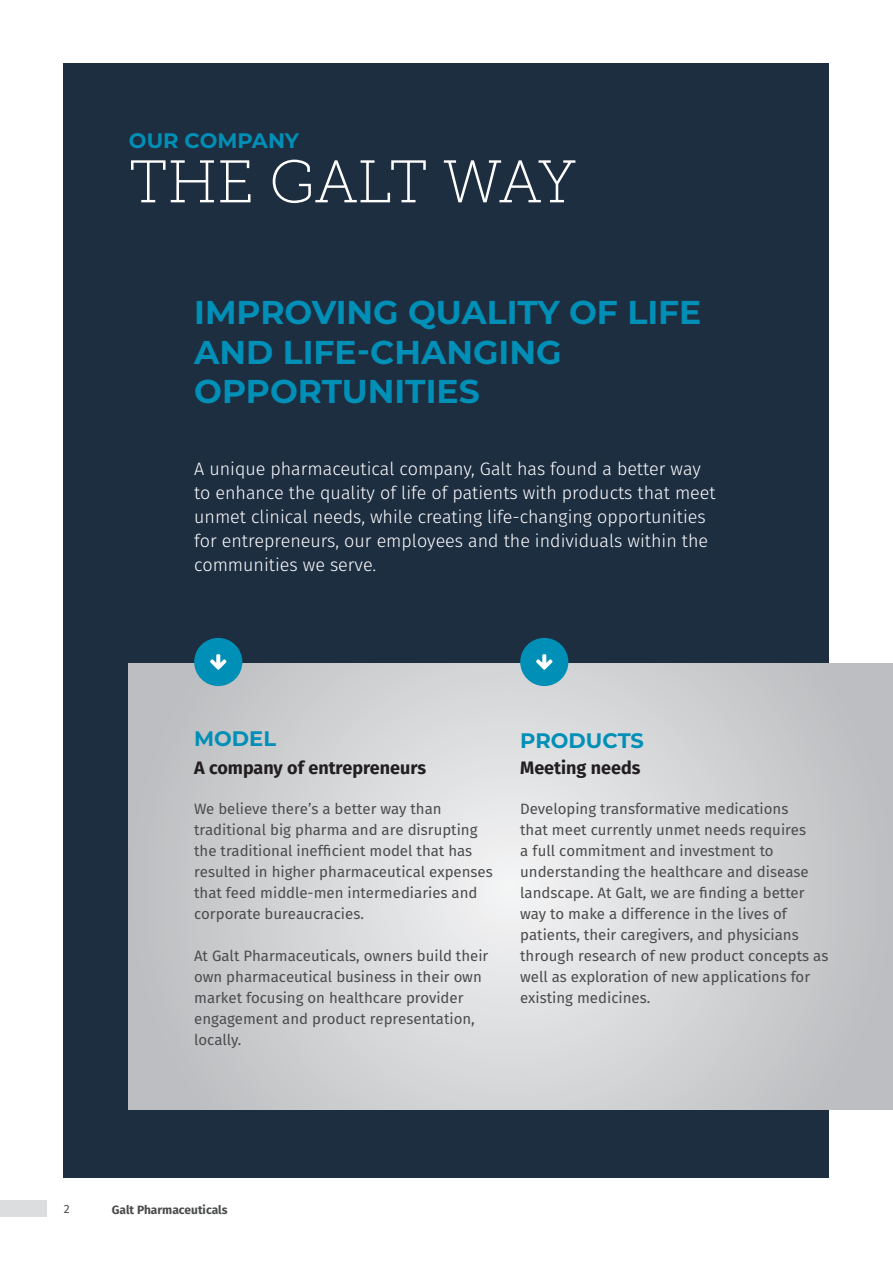
<style>
.page{position:relative;width:893px;height:1263px;background:#fff}
.page>*{position:absolute;margin:0;border:0;box-sizing:border-box;transform-origin:0 0}
.Cover_Title_Light{font:60px "Museo Slab 100";letter-spacing:-.005em;color:#fff}
.Title_01_Bold{font:700 33px/39.6px "Montserrat";color:#008fb7}
.Title_02_Bold{font:700 21px "Montserrat";color:#008fb7}
.Intro_Text_Light{font:300 18px/24px "Fira Sans";color:#fff}
.Text_02{font:700 18px "Fira Sans";color:#231f20}
.t1{font:15px/21px "Fira Sans";color:#4b4c4d}
.t2{font:700 12px "Fira Sans";color:#4b4c4d}
.t3{font:12px "Fira Sans";color:#4b4c4d}
</style>
<div class="page">
<div style="left:64px;top:64px;width:765px;height:1114px;background:#1e2e41"></div>
<svg style="left:129px;top:663px;width:763px;height:447px;background:#d1d2d4"></svg>
<hr style="left:892px;top:663px;width:1px;height:447px;background:#dcdddf">
<div style="left:194px;top:638px;width:48px;height:48px;background:#008fb7;border-radius:50%"></div>
<svg style="left:210px;top:654px;width:16px;height:16px"></svg>
<div style="left:520px;top:638px;width:48px;height:48px;background:#008fb7;border-radius:50%"></div>
<svg style="left:536px;top:654px;width:16px;height:16px"></svg>
<div style="left:0;top:1200px;width:47px;height:17px;background:#dcdddf"></div>
<p class="Title_02_Bold" style="left:129px;top:126px;width:172px">OUR COMPANY</p>
<p class="Cover_Title_Light" style="left:129px;top:149px;width:448px">THE GALT WAY</p>
<p class="Title_01_Bold" style="left:194px;top:291px;width:509px">IMPROVING QUALITY OF LIFE</p>
<p class="Title_01_Bold" style="left:194px;top:330px;width:369px">AND LIFE-CHANGING<br>OPPORTUNITIES</p>
<p class="Intro_Text_Light" style="left:194px;top:457px;width:523px">A unique pharmaceutical company, Galt has found a better way to enhance the quality of life of patients with products that meet unmet clinical needs, while creating life-changing opportunities for entrepreneurs, our employees and the individuals within the communities we serve.</p>
<p class="Title_02_Bold" style="left:194px;top:724px;width:83px">MODEL</p>
<p class="Text_02" style="left:194px;top:752px;width:233px">A company of entrepreneurs</p>
<p class="t1" style="left:194px;top:798px;width:300px">We believe there’s a better way than traditional big pharma and are disrupting the traditional inefficient model that has resulted in higher pharmaceutical expenses that feed middle-men intermediaries and corporate bureaucracies.</p>
<p class="t1" style="left:194px;top:945px;width:296px">At Galt Pharmaceuticals, owners build their own pharmaceutical business in their own market focusing on healthcare provider engagement and product representation, locally.</p>
<p class="Title_02_Bold" style="left:520px;top:725px;width:125px">PRODUCTS</p>
<p class="Text_02" style="left:520px;top:752px;width:122px">Meeting needs</p>
<p class="t1" style="left:520px;top:798px;width:310px">Developing transformative medications<br>that meet currently unmet needs requires<br>a full commitment and investment to understanding the healthcare and disease landscape. At Galt, we are finding a better way to make a difference in the lives of patients, their caregivers, and physicians through research of new product concepts as well as exploration of new applications for existing medicines.</p>
<p class="t3" style="left:64px;top:1200px;width:7px">2</p>
<p class="t2" style="left:112px;top:1199px;width:117px">Galt Pharmaceuticals</p>
</div>
